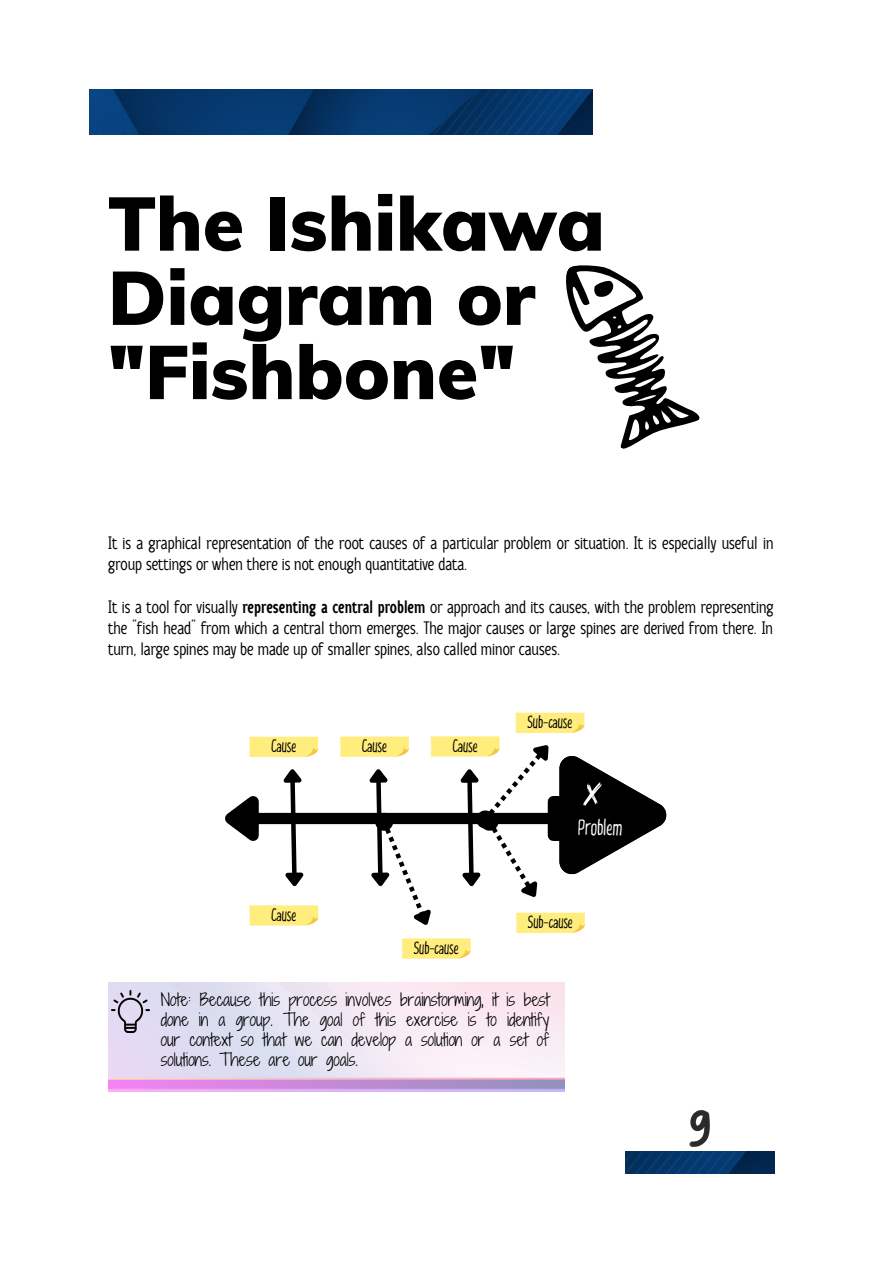
<style>
.page{position:relative;width:893px;height:1264px;background:#fff}
.page>*{position:absolute;margin:0;border:0;box-sizing:border-box;transform-origin:0 0}
.t1{font:75px/74.2px "RTL Bayan Heavy";color:#000}
.t2{font:22.5px "Compotes Citro";color:#fff}
.t3{font:18px/21.3px "Anicon Sans";color:#000}
.t4{font:18px "Compotes Citro";color:#000}
.t5{font:16.5px/20.2px "Shadows Into Light Two";color:#000;text-align:justify}
.s1{font-weight:700}
</style>
<div class="page">
<img style="left:89px;top:89px;width:503px;height:45px">
<img style="left:625px;top:1151px;width:149px;height:22px">
<svg style="left:566px;top:265px;width:134px;height:184px"></svg>
<div style="left:256px;top:812px;width:294px;height:12px;background:#000"></div>
<svg style="left:225px;top:796px;width:44px;height:45px"></svg>
<svg style="left:276px;top:769px;width:32px;height:117px"></svg>
<svg style="left:249px;top:736px;width:69px;height:21px"></svg>
<svg style="left:249px;top:905px;width:69px;height:20px"></svg>
<svg style="left:339px;top:712px;width:327px;height:246px"></svg>
<img style="left:108px;top:982px;width:456px;height:109px">
<img style="left:111px;top:990px;width:38px;height:42px">
<img style="left:689px;top:1110px;width:20px;height:36px">
<h1 class="t1" style="left:108px;top:185px;width:498px">The Ishikawa<br>Diagram or "Fishbone"</h1>
<p class="t3" style="left:108px;top:531px;width:666px">It is a graphical representation of the root causes of a particular problem or situation. It is especially useful in group settings or when there is not enough quantitative data.</p>
<p class="t3" style="left:108px;top:596px;width:667px;text-align:justify">It is a tool for visually <span class="s1">representing a central problem</span> or approach and its causes, with the problem representing the "fish head" from which a central thorn emerges. The major causes or large spines are derived from there. In turn, large spines may be made up of smaller spines, also called minor causes.</p>
<p class="t4" style="left:271px;top:735px;width:27px">Cause</p>
<p class="t4" style="left:362px;top:735px;width:27px">Cause</p>
<p class="t4" style="left:452px;top:735px;width:27px">Cause</p>
<p class="t4" style="left:271px;top:904px;width:27px">Cause</p>
<p class="t4" style="left:414px;top:937px;width:46px">Sub-cause</p>
<p class="t4" style="left:527px;top:711px;width:46px">Sub-cause</p>
<p class="t2" style="left:578px;top:814px;width:46px">Problem</p>
<p class="t4" style="left:528px;top:911px;width:46px">Sub-cause</p>
<p class="t5" style="left:161px;top:989px;width:390px">Note: Because this process involves brainstorming, it is best done in a group. The goal of this exercise is to identify our context so that we can develop a solution or a set of solutions. These are our goals.</p>
</div>
